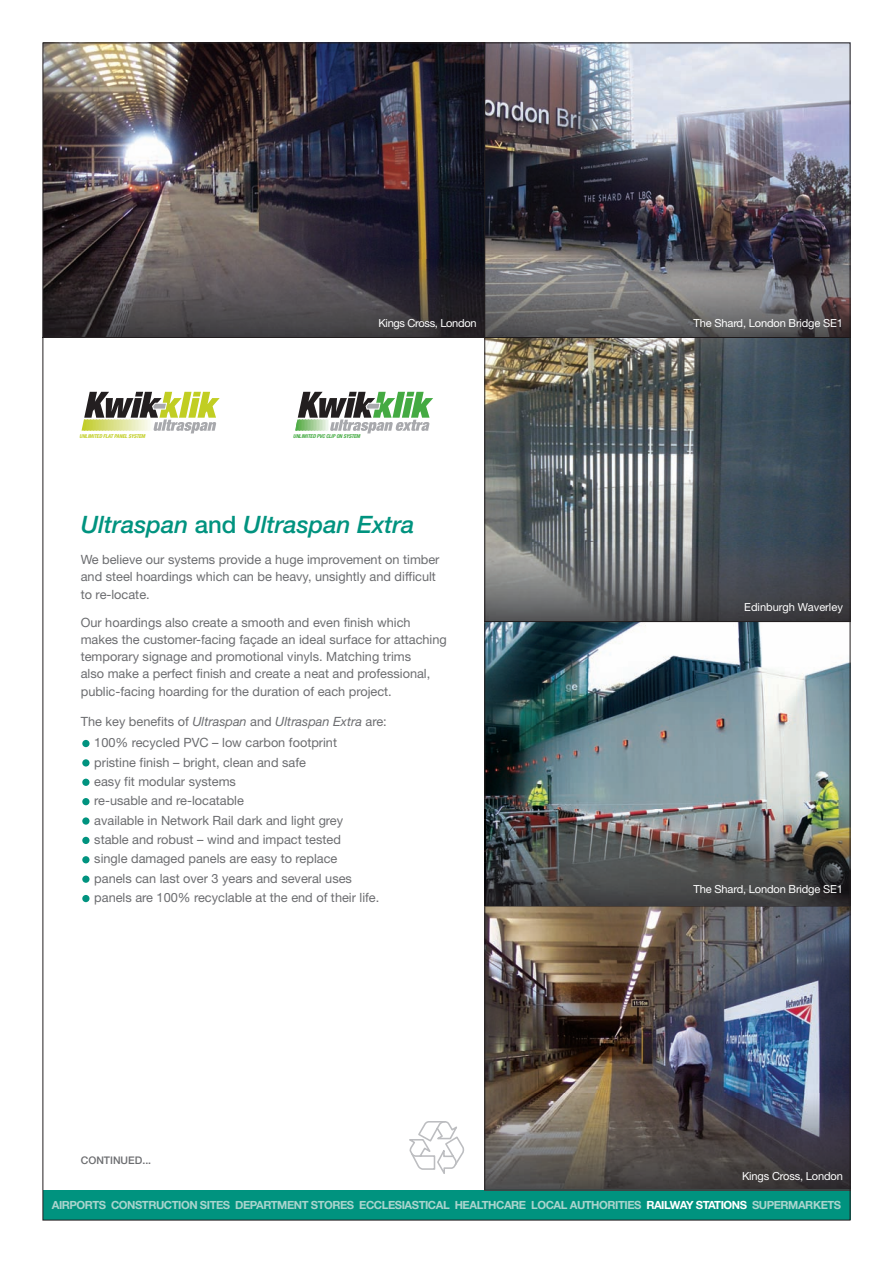
<style>
.page{position:relative;width:893px;height:1263px;background:#fff}
.page>*{position:absolute;margin:0;border:0;box-sizing:border-box;transform-origin:0 0}
.t1{font:italic 500 24px "Helvetica Neue";color:#00937f}
.t2{font:12.75px/19.4px "Helvetica Neue";color:#6c6d70}
.t3{font:700 11.25px "Helvetica Neue";letter-spacing:-.04em;color:#a9d4cd}
.t4{font:11.1px "Helvetica Neue";letter-spacing:-.015em;color:#fff}
.t5{font:500 10.5px "Helvetica Neue";color:#6c6d70}
.t6{font:italic 700 condensed 5.4px "Helvetica Neue";color:#c1ce23}
.t7{font:italic 700 condensed 5.4px "Helvetica Neue";color:#44aa42}
.s1{font-style:normal}
.s2{font-style:italic}
.s3{color:#fff}
</style>
<div class="page">
<img style="left:485px;top:906px;width:363px;height:188px">
<img style="left:485px;top:622px;width:363px;height:188px">
<div style="left:43px;top:1190px;width:807px;height:30px;background:#00937f"></div>
<img style="left:485px;top:339px;width:363px;height:204px">
<img style="left:485px;top:45px;width:363px;height:214px">
<img style="left:45px;top:45px;width:439px;height:214px">
<img style="left:484px;top:1094px;width:364px;height:97px">
<img style="left:485px;top:543px;width:363px;height:79px">
<img style="left:45px;top:259px;width:803px;height:79px">
<hr style="left:484px;top:43px;width:1px;height:1147px;background:#231f20">
<svg style="left:82px;top:392px;width:138px;height:41px"></svg>
<svg style="left:295px;top:392px;width:138px;height:41px"></svg>
<div style="left:82px;top:895px;width:8px;height:7px;background:#00937f;border-radius:50%"></div>
<div style="left:82px;top:875px;width:8px;height:8px;background:#00937f;border-radius:50%"></div>
<div style="left:82px;top:856px;width:8px;height:7px;background:#00937f;border-radius:50%"></div>
<div style="left:82px;top:837px;width:8px;height:7px;background:#00937f;border-radius:50%"></div>
<div style="left:82px;top:817px;width:8px;height:8px;background:#00937f;border-radius:50%"></div>
<div style="left:82px;top:798px;width:8px;height:7px;background:#00937f;border-radius:50%"></div>
<div style="left:82px;top:779px;width:8px;height:7px;background:#00937f;border-radius:50%"></div>
<div style="left:82px;top:759px;width:8px;height:7px;background:#00937f;border-radius:50%"></div>
<div style="left:82px;top:740px;width:8px;height:7px;background:#00937f;border-radius:50%"></div>
<svg style="left:409px;top:1121px;width:56px;height:53px"></svg>
<img style="left:485px;top:810px;width:366px;height:96px">
<p class="t4" style="left:379px;top:319px;width:99px">Kings Cross, London</p>
<p class="t4" style="left:694px;top:319px;width:151px">The Shard, London Bridge SE1</p>
<p class="t6" style="left:80px;top:434px;width:68px">UNLIMITED FLAT PANEL SYSTEM</p>
<p class="t7" style="left:293px;top:434px;width:69px">UNLIMITED PVC CLIP ON SYSTEM</p>
<h1 class="t1" style="left:81px;top:516px;width:335px">Ultraspan <span class="s1">and</span> Ultraspan Extra</h1>
<p class="t2" style="left:81px;top:552px;width:360px;line-height:17.2px">We believe our systems provide a huge improvement on timber and steel hoardings which can be heavy, unsightly and difficult to re-locate.</p>
<p class="t2" style="left:81px;top:615px;width:368px;line-height:17.2px">Our hoardings also create a smooth and even finish which makes the customer-facing façade an ideal surface for attaching temporary signage and promotional vinyls. Matching trims<br>also make a perfect finish and create a neat and professional, public-facing hoarding for the duration of each project.</p>
<p class="t2" style="left:94px;top:712px;width:294px;line-height:21.5px;text-indent:-14px">The key benefits of <span class="s2">Ultraspan</span> and <span class="s2">Ultraspan Extra</span> are:<br>100% recycled PVC – low carbon footprint</p>
<p class="t2" style="left:94px;top:753px;width:287px">pristine finish – bright, clean and safe<br>easy fit modular systems<br>re-usable and re-locatable<br>available in Network Rail dark and light grey stable and robust – wind and impact tested<br>single damaged panels are easy to replace<br>panels can last over 3 years and several uses panels are 100% recyclable at the end of their life.</p>
<p class="t5" style="left:81px;top:1157px;width:72px">CONTINUED...</p>
<p class="t4" style="left:744px;top:603px;width:100px">Edinburgh Waverley</p>
<p class="t4" style="left:694px;top:885px;width:151px">The Shard, London Bridge SE1</p>
<p class="t4" style="left:742px;top:1172px;width:102px">Kings Cross, London</p>
<p class="t3" style="left:52px;top:1198px;width:791px">AIRPORTS CONSTRUCTION SITES DEPARTMENT STORES ECCLESIASTICAL HEALTHCARE LOCAL AUTHORITIES <span class="s3">RAILWAY STATIONS</span> SUPERMARKETS</p>
</div>
